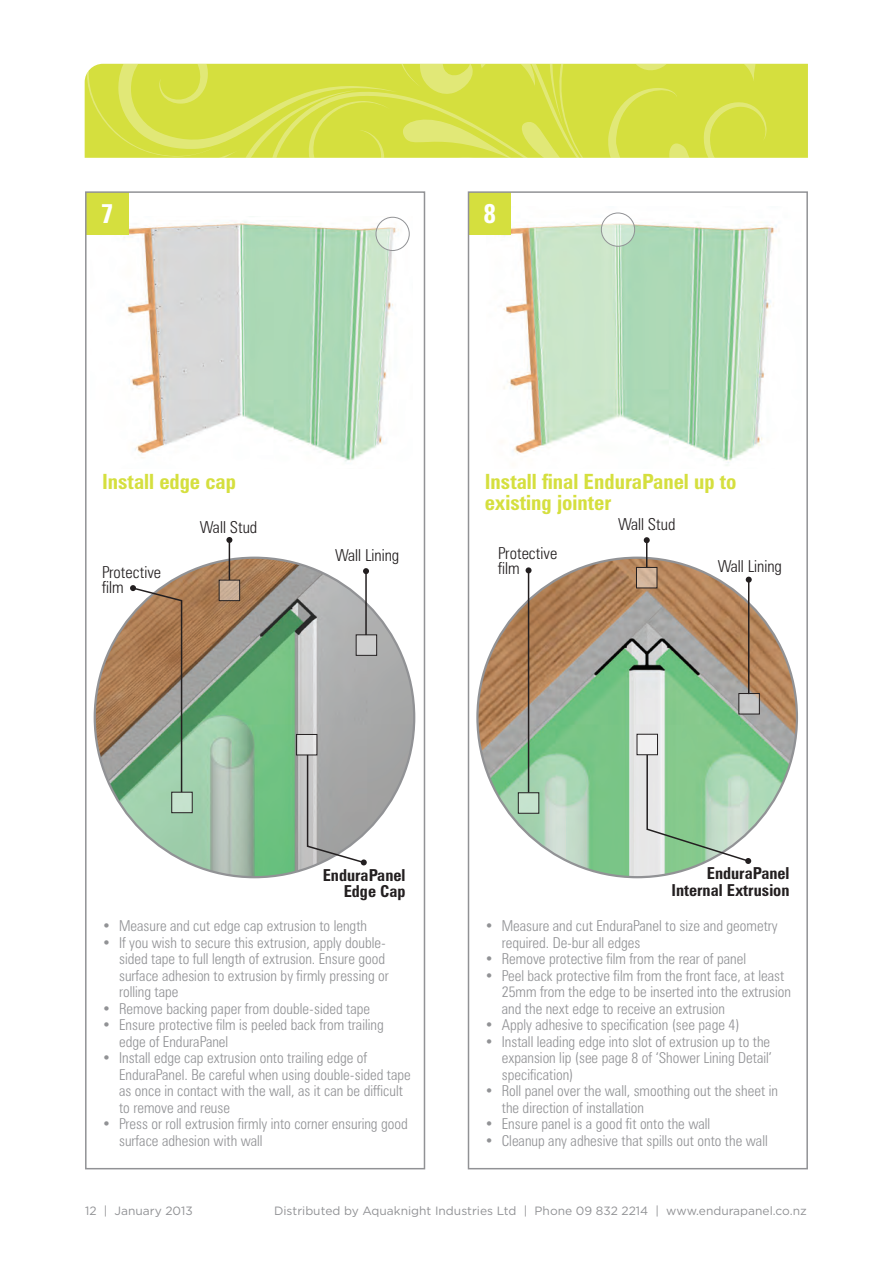
<style>
.page{position:relative;width:893px;height:1263px;background:#fff}
.page>*{position:absolute;margin:0;border:0;box-sizing:border-box;transform-origin:0 0}
.t1{font:700 condensed 27px "Zurich BT";color:#fff}
.t2{font:700 condensed 21px/21px "Zurich BT";color:#d5df3e}
.t3{font:300 condensed 16.5px/15px "Zurich BT";color:#231f20}
.t4{font:700 condensed 16.5px/16.5px "Zurich BT";color:#231f20;text-align:right}
.t5{font:300 condensed 15px/16.5px "Zurich BT";color:#919295}
.t6{font:12px "Gotham";color:#919295}
</style>
<div class="page">
<svg style="left:793px;top:64px;width:15px;height:94px"></svg>
<svg style="left:85px;top:64px;width:708px;height:94px;background:#d6e047"></svg>
<img style="left:501px;top:212px;width:276px;height:254px">
<svg style="left:601px;top:213px;width:34px;height:33px"></svg>
<div style="left:601px;top:213px;width:34px;height:34px;border:1px solid #919295;border-radius:50%"></div>
<img style="left:124px;top:217px;width:286px;height:245px">
<img style="left:95px;top:558px;width:319px;height:319px;border-radius:160px">
<div style="left:86px;top:192px;width:42px;height:43px;background:#d5df3e"></div>
<svg style="left:306px;top:753px;width:61px;height:112px;background:#acacac"></svg>
<hr style="left:365px;top:571px;width:2px;height:64px;background:#231f20">
<svg style="left:363px;top:568px;width:6px;height:6px"></svg>
<svg style="left:130px;top:585px;width:53px;height:209px;background:#999071"></svg>
<div style="left:172px;top:792px;width:20px;height:21px;background:#c6e2ce"></div>
<div style="left:171px;top:792px;width:22px;height:21px;border:1px solid #231f20"></div>
<div style="left:356px;top:635px;width:21px;height:20px;background:#cecece"></div>
<div style="left:356px;top:634px;width:21px;height:22px;border:1px solid #231f20"></div>
<div style="left:296px;top:734px;width:21px;height:21px;background:#dedede"></div>
<div style="left:296px;top:734px;width:21px;height:21px;border:1px solid #231f20"></div>
<svg style="left:376px;top:217px;width:33px;height:33px"></svg>
<div style="left:376px;top:217px;width:34px;height:34px;border:1px solid #919295;border-radius:50%"></div>
<hr style="left:229px;top:540px;width:1px;height:40px;background:#231f20">
<svg style="left:226px;top:537px;width:6px;height:6px"></svg>
<div style="left:219px;top:580px;width:21px;height:21px;background:#c9ae97"></div>
<div style="left:219px;top:580px;width:21px;height:21px;border:1px solid #231f20"></div>
<div style="left:468px;top:192px;width:43px;height:43px;background:#d5df3e"></div>
<div style="left:468px;top:191px;width:340px;height:978px;border:2px solid #919295"></div>
<img style="left:477px;top:558px;width:320px;height:319px;border-radius:160px">
<svg style="left:646px;top:753px;width:105px;height:111px;background:#acd2b2"></svg>
<hr style="left:748px;top:580px;width:1px;height:114px;background:#231f20">
<svg style="left:746px;top:577px;width:6px;height:6px"></svg>
<svg style="left:644px;top:537px;width:6px;height:30px"></svg>
<hr style="left:528px;top:570px;width:1px;height:222px;background:#231f20">
<svg style="left:526px;top:567px;width:6px;height:6px"></svg>
<div style="left:518px;top:793px;width:21px;height:20px;background:#c6e3ce"></div>
<div style="left:518px;top:792px;width:21px;height:22px;border:1px solid #231f20"></div>
<div style="left:636px;top:567px;width:21px;height:21px;background:#d3b59b"></div>
<div style="left:636px;top:567px;width:21px;height:21px;border:1px solid #231f20"></div>
<div style="left:637px;top:734px;width:21px;height:21px;background:#f0eff0"></div>
<div style="left:637px;top:734px;width:21px;height:21px;border:1px solid #231f20"></div>
<div style="left:739px;top:693px;width:20px;height:21px;background:#c9c9c9"></div>
<div style="left:738px;top:693px;width:22px;height:21px;border:1px solid #231f20"></div>
<div style="left:85px;top:191px;width:340px;height:978px;border:2px solid #919295"></div>
<h1 class="t1" style="left:100px;top:197px;width:15px">7</h1>
<h1 class="t1" style="left:483px;top:197px;width:15px">8</h1>
<h2 class="t2" style="left:102px;top:471px;width:135px">Install edge cap</h2>
<h2 class="t2" style="left:485px;top:471px;width:253px">Install final EnduraPanel up to existing jointer</h2>
<p class="t3" style="left:200px;top:520px;width:59px">Wall Stud</p>
<p class="t3" style="left:618px;top:517px;width:59px">Wall Stud</p>
<p class="t3" style="left:102px;top:565px;width:61px">Protective film</p>
<p class="t3" style="left:335px;top:548px;width:66px">Wall Lining</p>
<p class="t3" style="left:498px;top:546px;width:61px">Protective film</p>
<p class="t3" style="left:718px;top:559px;width:66px">Wall Lining</p>
<p class="t4" style="left:323px;top:866px;width:84px">EnduraPanel<br>Edge Cap</p>
<p class="t5" style="left:102px;top:918px;width:267px">• Measure and cut edge cap extrusion to length</p>
<p class="t5" style="left:119px;top:934px;width:271px;text-indent:-17px">• If you wish to secure this extrusion, apply double&shy;sided tape to full length of extrusion. Ensure good surface adhesion to extrusion by firmly pressing or rolling tape</p>
<p class="t5" style="left:102px;top:1000px;width:270px">• Remove backing paper from double-sided tape</p>
<p class="t5" style="left:119px;top:1017px;width:266px;text-indent:-17px">• Ensure protective film is peeled back from trailing edge of EnduraPanel</p>
<p class="t5" style="left:119px;top:1050px;width:293px;text-indent:-17px">• Install edge cap extrusion onto trailing edge of EnduraPanel. Be careful when using double-sided tape as once in contact with the wall, as it can be difficult to remove and reuse</p>
<p class="t5" style="left:119px;top:1116px;width:290px;text-indent:-17px">• Press or roll extrusion firmly into corner ensuring good surface adhesion with wall</p>
<p class="t4" style="left:671px;top:865px;width:120px">EnduraPanel<br>Internal Extrusion</p>
<p class="t5" style="left:502px;top:918px;width:278px;text-indent:-17px">• Measure and cut EnduraPanel to size and geometry required. De-bur all edges</p>
<p class="t5" style="left:485px;top:951px;width:263px">• Remove protective film from the rear of panel</p>
<p class="t5" style="left:502px;top:967px;width:291px;text-indent:-17px">• Peel back protective film from the front face, at least<br>25mm from the edge to be inserted into the extrusion and the next edge to receive an extrusion</p>
<p class="t5" style="left:485px;top:1017px;width:256px">• Apply adhesive to specification (see page 4)</p>
<p class="t5" style="left:502px;top:1033px;width:272px;text-align:justify;text-indent:-17px">• Install leading edge into slot of extrusion up to the expansion lip (see page 8 of ‘Shower Lining Detail’ specification)</p>
<p class="t5" style="left:502px;top:1083px;width:278px;text-indent:-17px">• Roll panel over the wall, smoothing out the sheet in the direction of installation</p>
<p class="t5" style="left:485px;top:1116px;width:227px">• Ensure panel is a good fit onto the wall</p>
<p class="t5" style="left:485px;top:1132px;width:285px">• Cleanup any adhesive that spills out onto the wall</p>
<p class="t6" style="left:85px;top:1203px;width:109px">12 | January 2013</p>
<p class="t6" style="left:274px;top:1203px;width:534px">Distributed by Aquaknight Industries Ltd | Phone 09 832 2214 | www.endurapanel.co.nz</p>
</div>
